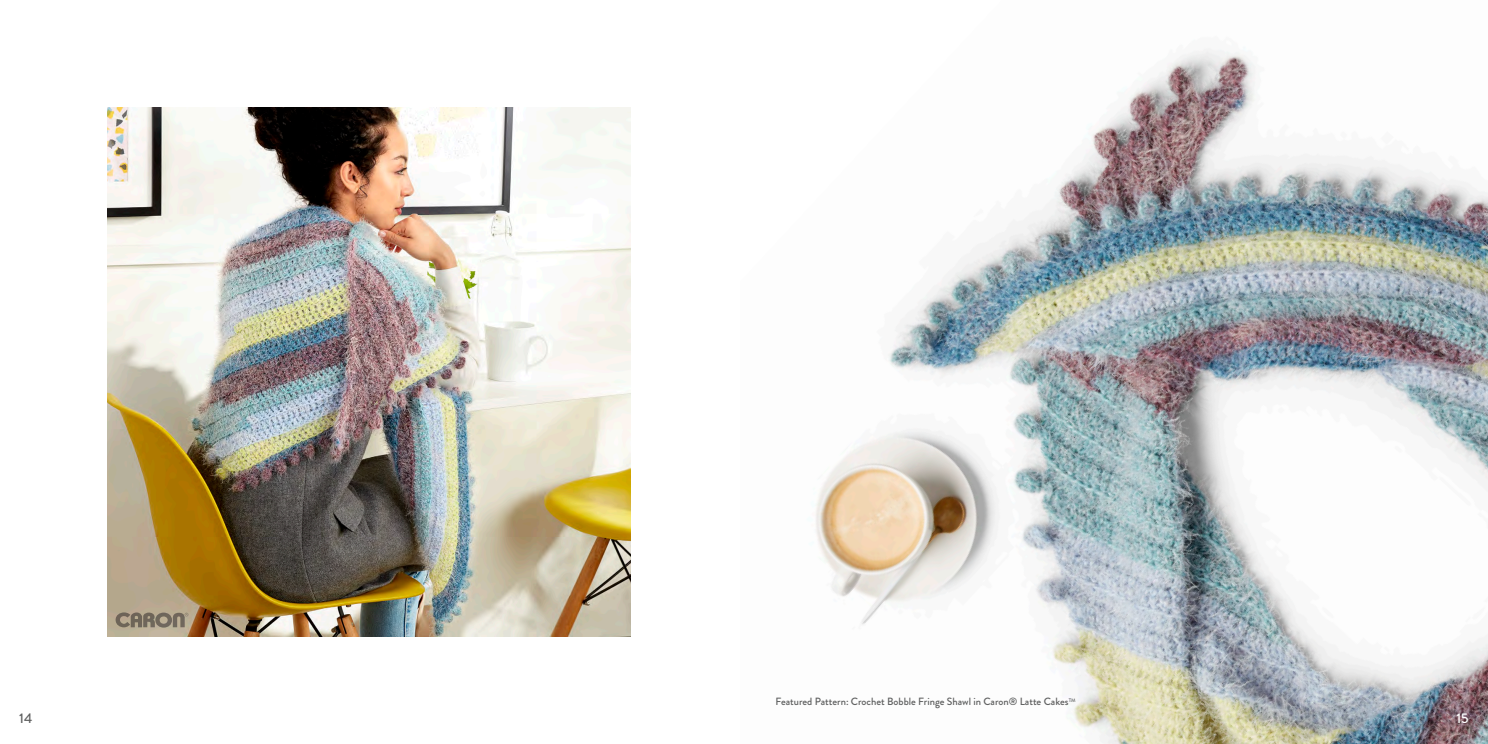
<style>
.page{position:relative;width:1488px;height:744px;background:#fff}
.page>*{position:absolute;margin:0;border:0;box-sizing:border-box;transform-origin:0 0}
.t1{font:500 14px "Brandon Grotesque";color:#5f6060}
.t2{font:500 14px "Brandon Grotesque";color:#fff}
.t3{font:500 10.5px "Brandon Grotesque";color:#5f6060}
</style>
<div class="page">
<img style="left:107px;top:107px;width:524px;height:529px">
<img style="left:815px;top:48px;width:673px;height:696px">
<svg style="left:116px;top:612px;width:72px;height:15px"></svg>
<p class="t3" style="left:775px;top:694px;width:301px">Featured Pattern: Crochet Bobble Fringe Shawl in Caron® Latte Cakes<sup>TM</sup></p>
<p class="t1" style="left:19px;top:709px;width:15px">14</p>
<p class="t2" style="left:1456px;top:709px;width:14px">15</p>
</div>
